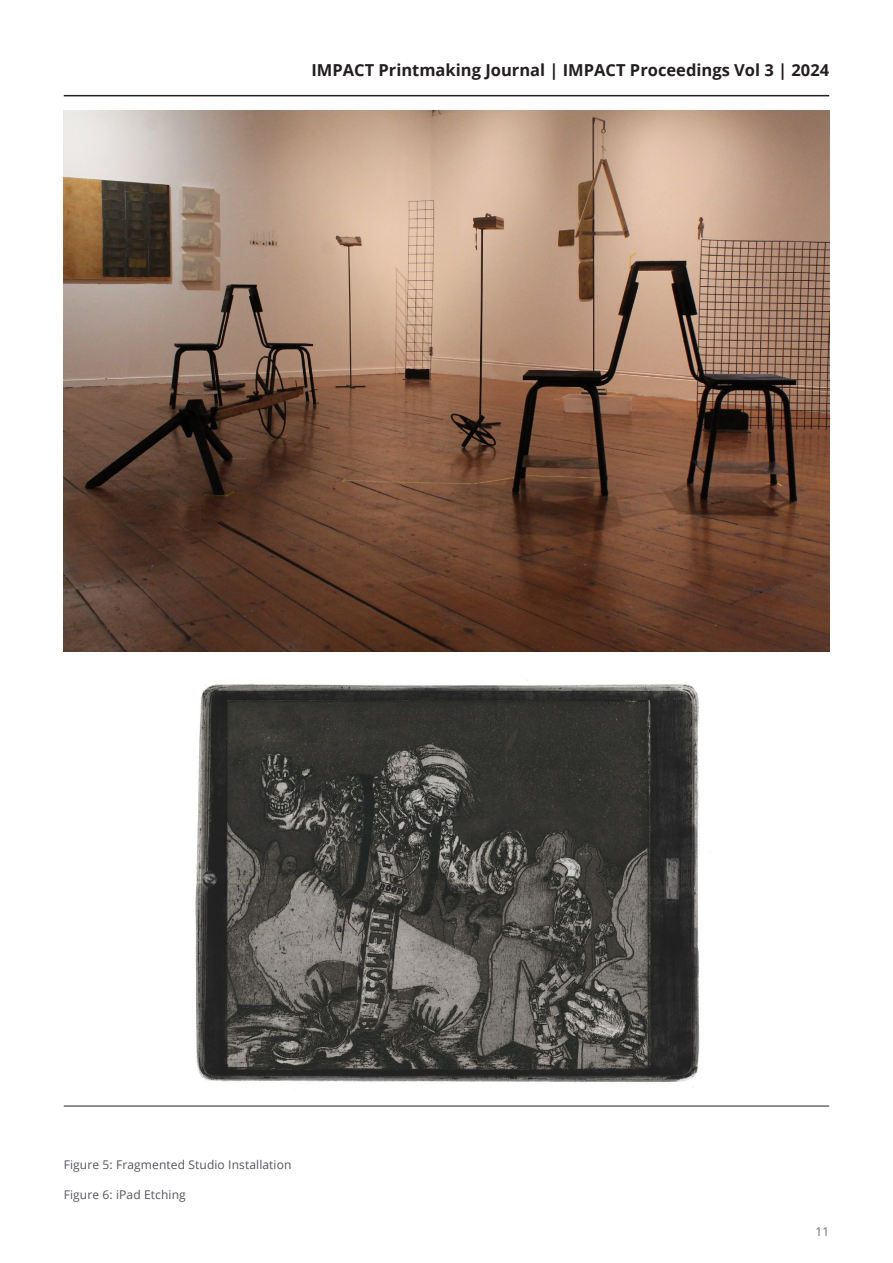
<style>
.page{position:relative;width:893px;height:1263px;background:#fff}
.page>*{position:absolute;margin:0;border:0;box-sizing:border-box;transform-origin:0 0}
.t1{font:700 16.5px "Open Sans";color:#231f20}
.t2{font:12px "Open Sans";letter-spacing:.01em;color:#54555a}
.t3{font:300 12px "Open Sans";color:#231f20}
</style>
<div class="page">
<hr style="left:64px;top:95px;width:765px;height:1px;background:#231f20">
<hr style="left:64px;top:1106px;width:765px;height:1px;background:#231f20">
<img style="left:64px;top:111px;width:765px;height:541px">
<img style="left:195px;top:680px;width:516px;height:408px">
<h1 class="t1" style="left:311px;top:59px;width:519px">IMPACT Printmaking Journal | IMPACT Proceedings Vol 3 | 2024</h1>
<p class="t2" style="left:64px;top:1156px;width:229px">Figure 5: Fragmented Studio Installation</p>
<p class="t2" style="left:64px;top:1186px;width:123px">Figure 6: iPad Etching</p>
<p class="t3" style="left:815px;top:1223px;width:15px">11</p>
</div>
